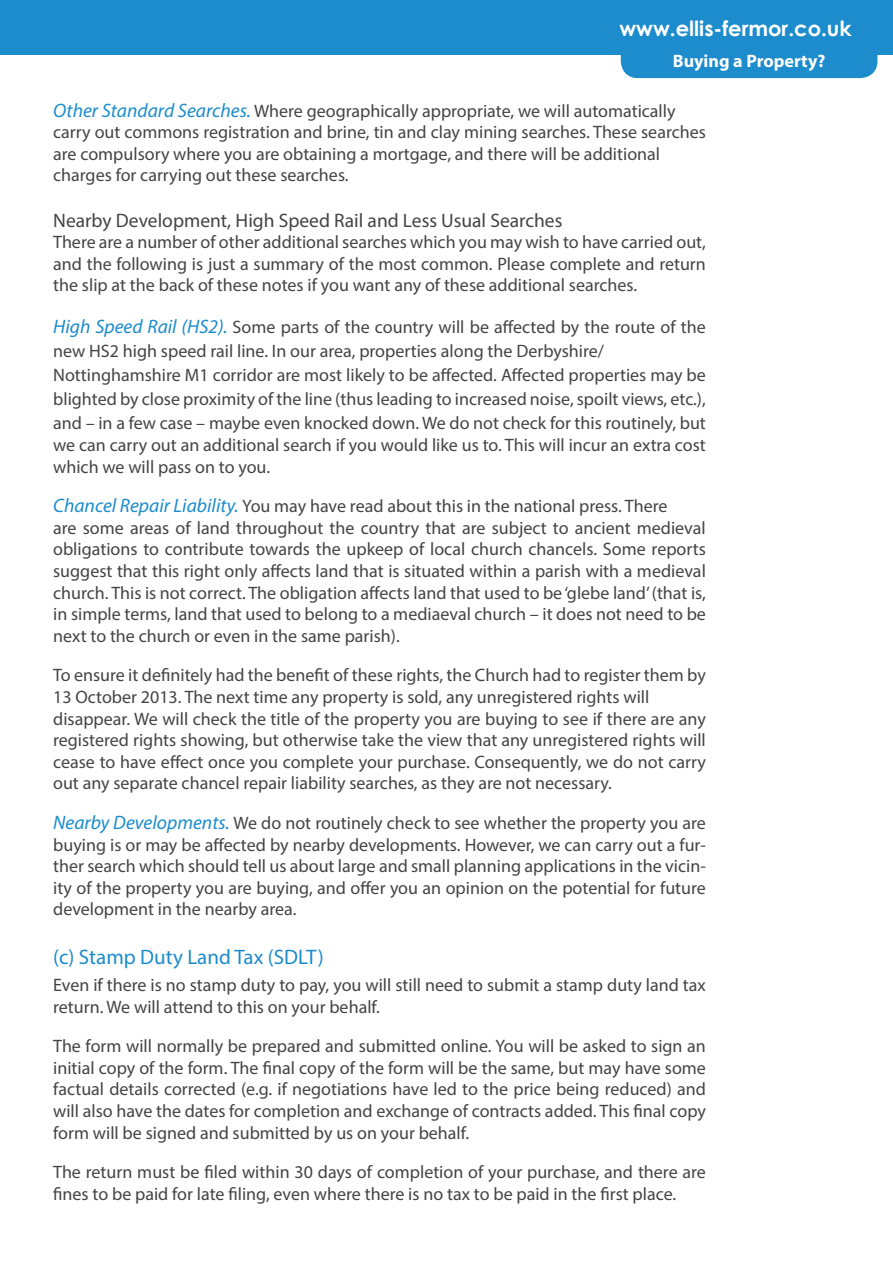
<style>
.page{position:relative;width:893px;height:1263px;background:#fff}
.page>*{position:absolute;margin:0;border:0;box-sizing:border-box;transform-origin:0 0}
.t1{font:21px "Myriad Pro";color:#1c8ccc}
.t2{font:700 21px "Century Gothic";color:#fff}
.t3{font:19.5px "Myriad Pro";color:#444}
.t4{font:18px/21.6px "Myriad Pro";color:#444}
.t5{font:700 18px "Myriad Pro";color:#fff}
.s1{font-style:italic;font-size:19.5px;color:#1c8ccc}
</style>
<div class="page">
<div style="left:0;top:0;width:893px;height:54px;background:#1c8ccc"></div>
<div style="left:621px;top:24px;width:256px;height:54px;background:#1c8ccc;border-radius:17px"></div>
<p class="t2" style="left:619px;top:12px;width:234px">www.ellis-fermor.co.uk</p>
<p class="t5" style="left:673px;top:49px;width:154px">Buying a Property?</p>
<p class="t4" style="left:53px;top:100px;width:624px"><span class="s1">Other Standard Searches.</span> Where geographically appropriate, we will automatically</p>
<p class="t4" style="left:53px;top:121px;width:654px">carry out commons registration and brine, tin and clay mining searches. These searches are compulsory where you are obtaining a mortgage, and there will be additional</p>
<p class="t4" style="left:53px;top:164px;width:297px">charges for carrying out these searches.</p>
<p class="t3" style="left:53px;top:208px;width:511px">Nearby Development, High Speed Rail and Less Usual Searches</p>
<p class="t4" style="left:53px;top:231px;width:654px;text-align:justify">There are a number of other additional searches which you may wish to have carried out, and the following is just a summary of the most common. Please complete and return the slip at the back of these notes if you want any of these additional searches.</p>
<p class="t4" style="left:53px;top:315px;width:654px;line-height:24px"><span class="s1">High Speed Rail (HS2).</span> Some parts of the country will be affected by the route of the new HS2 high speed rail line. In our area, properties along the Derbyshire/</p>
<p class="t4" style="left:53px;top:363px;width:654px;line-height:24px;text-align:justify">Nottinghamshire M1 corridor are most likely to be affected. Affected properties may be blighted by close proximity of the line (thus leading to increased noise, spoilt views, etc.), and – in a few case – maybe even knocked down. We do not check for this routinely, but</p>
<p class="t4" style="left:53px;top:434px;width:654px">we can carry out an additional search if you would like us to. This will incur an extra cost which we will pass on to you.</p>
<p class="t4" style="left:53px;top:495px;width:616px"><span class="s1">Chancel Repair Liability.</span> You may have read about this in the national press. There</p>
<p class="t4" style="left:53px;top:517px;width:654px;text-align:justify">are some areas of land throughout the country that are subject to ancient medieval obligations to contribute towards the upkeep of local church chancels. Some reports suggest that this right only affects land that is situated within a parish with a medieval church. This is not correct. The obligation affects land that used to be ‘glebe land’ (that is, in simple terms, land that used to belong to a mediaeval church – it does not need to be next to the church or even in the same parish).</p>
<p class="t4" style="left:53px;top:664px;width:654px">To ensure it definitely had the benefit of these rights, the Church had to register them by<br>13 October 2013. The next time any property is sold, any unregistered rights will</p>
<p class="t4" style="left:53px;top:707px;width:654px;text-align:justify">disappear. We will check the title of the property you are buying to see if there are any registered rights showing, but otherwise take the view that any unregistered rights will cease to have effect once you complete your purchase. Consequently, we do not carry out any separate chancel repair liability searches, as they are not necessary.</p>
<p class="t4" style="left:53px;top:812px;width:654px;text-align:justify"><span class="s1">Nearby Developments.</span> We do not routinely check to see whether the property you are buying is or may be affected by nearby developments. However, we can carry out a fur&shy;ther search which should tell us about large and small planning applications in the vicin&shy;ity of the property you are buying, and offer you an opinion on the potential for future development in the nearby area.</p>
<p class="t1" style="left:53px;top:944px;width:272px">(c) Stamp Duty Land Tax (SDLT)</p>
<p class="t4" style="left:53px;top:974px;width:654px">Even if there is no stamp duty to pay, you will still need to submit a stamp duty land tax return. We will attend to this on your behalf.</p>
<p class="t4" style="left:53px;top:1035px;width:654px;text-align:justify">The form will normally be prepared and submitted online. You will be asked to sign an initial copy of the form. The final copy of the form will be the same, but may have some factual details corrected (e.g. if negotiations have led to the price being reduced) and will also have the dates for completion and exchange of contracts added. This final copy form will be signed and submitted by us on your behalf.</p>
<p class="t4" style="left:53px;top:1161px;width:654px">The return must be filed within 30 days of completion of your purchase, and there are fines to be paid for late filing, even where there is no tax to be paid in the first place.</p>
</div>
